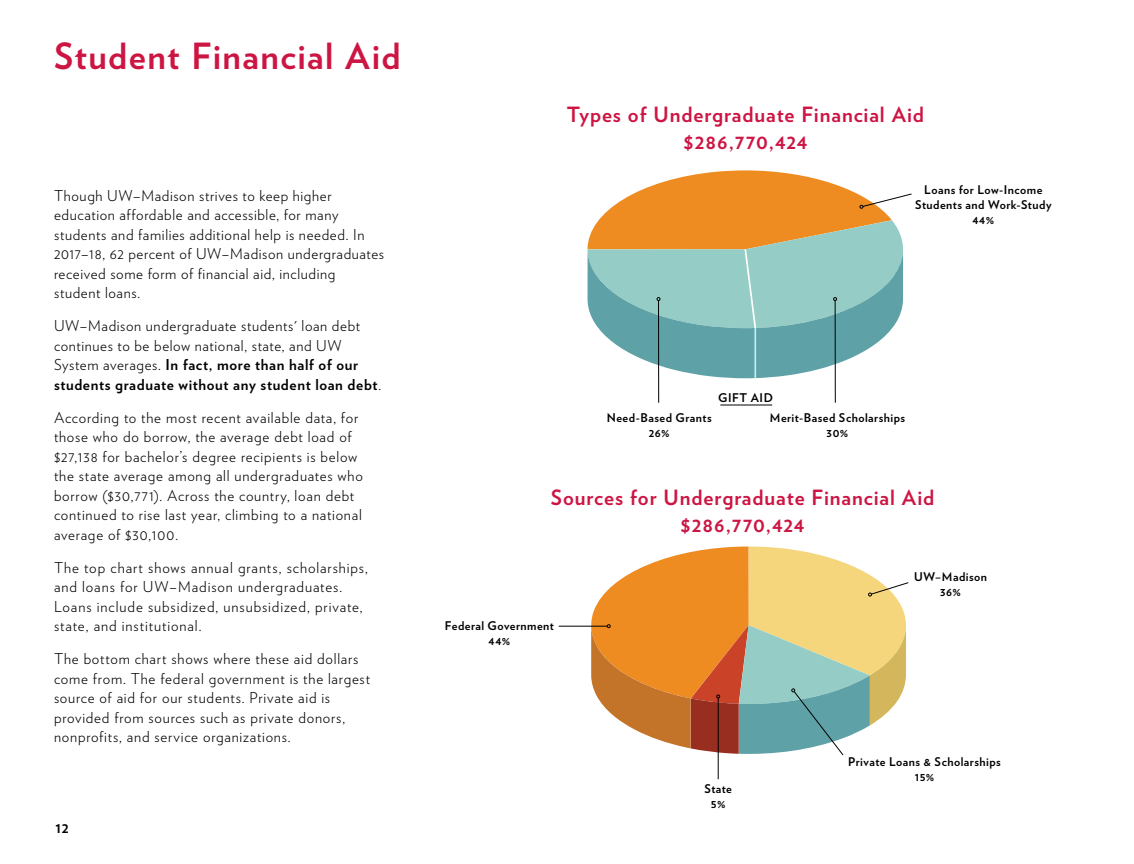
<style>
.page{position:relative;width:1134px;height:864px;background:#fff}
.page>*{position:absolute;margin:0;border:0;box-sizing:border-box;transform-origin:0 0}
.t1{font:700 36px "Verlag";letter-spacing:.04em;color:#cd1543}
.t2{font:700 21px/27px "Verlag";letter-spacing:.04em;color:#cd1543;text-align:center}
.t3{font:300 15px/19.5px "Verlag";letter-spacing:.045em;color:#000}
.t4{font:700 15px "Verlag";color:#000}
.t5{font:700 12px/15px "Verlag";letter-spacing:.04em;color:#000;text-align:center}
.s1{font-weight:700}
</style>
<div class="page">
<hr style="left:658px;top:301px;width:1px;height:102px;background:#000">
<hr style="left:835px;top:301px;width:1px;height:102px;background:#000">
<hr style="left:559px;top:626px;width:48px;height:1px;background:#000">
<hr style="left:718px;top:698px;width:1px;height:81px;background:#000">
<svg style="left:587px;top:170px;width:325px;height:208px"></svg>
<svg style="left:580px;top:547px;width:329px;height:209px"></svg>
<hr style="left:720px;top:405px;width:52px;height:1px;background:#000">
<h1 class="t1" style="left:54px;top:28px;width:348px">Student Financial Aid</h1>
<p class="t3" style="left:54px;top:185px;width:332px">Though UW–Madison strives to keep higher education affordable and accessible, for many students and families additional help is needed. In 2017–18, 62 percent of UW–Madison undergraduates received some form of financial aid, including student loans.</p>
<p class="t3" style="left:54px;top:316px;width:329px">UW–Madison undergraduate students' loan debt continues to be below national, state, and UW System averages. <span class="s1">In fact, more than half of our students graduate without any student loan debt</span>.</p>
<p class="t3" style="left:54px;top:407px;width:310px">According to the most recent available data, for those who do borrow, the average debt load of $27,138 for bachelor’s degree recipients is below the state average among all undergraduates who borrow ($30,771). Across the country, loan debt continued to rise last year, climbing to a national average of $30,100.</p>
<p class="t3" style="left:54px;top:557px;width:316px">The top chart shows annual grants, scholarships, and loans for UW–Madison undergraduates.<br>Loans include subsidized, unsubsidized, private, state, and institutional.</p>
<p class="t3" style="left:54px;top:649px;width:318px">The bottom chart shows where these aid dollars come from. The federal government is the largest source of aid for our students. Private aid is provided from sources such as private donors, nonprofits, and service organizations.</p>
<p class="t4" style="left:56px;top:816px;width:15px">12</p>
<h2 class="t2" style="left:567px;top:100px;width:359px">Types of Undergraduate Financial Aid $286,770,424</h2>
<p class="t5" style="left:915px;top:182px;width:138px">Loans for Low-Income<br>Students and Work-Study<br>44%</p>
<p class="t5" style="left:718px;top:390px;width:56px">GIFT AID</p>
<p class="t5" style="left:607px;top:409px;width:106px">Need-Based Grants<br>26%</p>
<p class="t5" style="left:770px;top:409px;width:137px">Merit-Based Scholarships<br>30%</p>
<h2 class="t2" style="left:551px;top:483px;width:385px">Sources for Undergraduate Financial Aid $286,770,424</h2>
<p class="t5" style="left:445px;top:617px;width:111px">Federal Government<br>44%</p>
<p class="t5" style="left:704px;top:781px;width:29px">State<br>5%</p>
<p class="t5" style="left:914px;top:569px;width:74px">UW–Madison<br>36%</p>
<p class="t5" style="left:848px;top:753px;width:154px">Private Loans &amp; Scholarships<br>15%</p>
</div>
